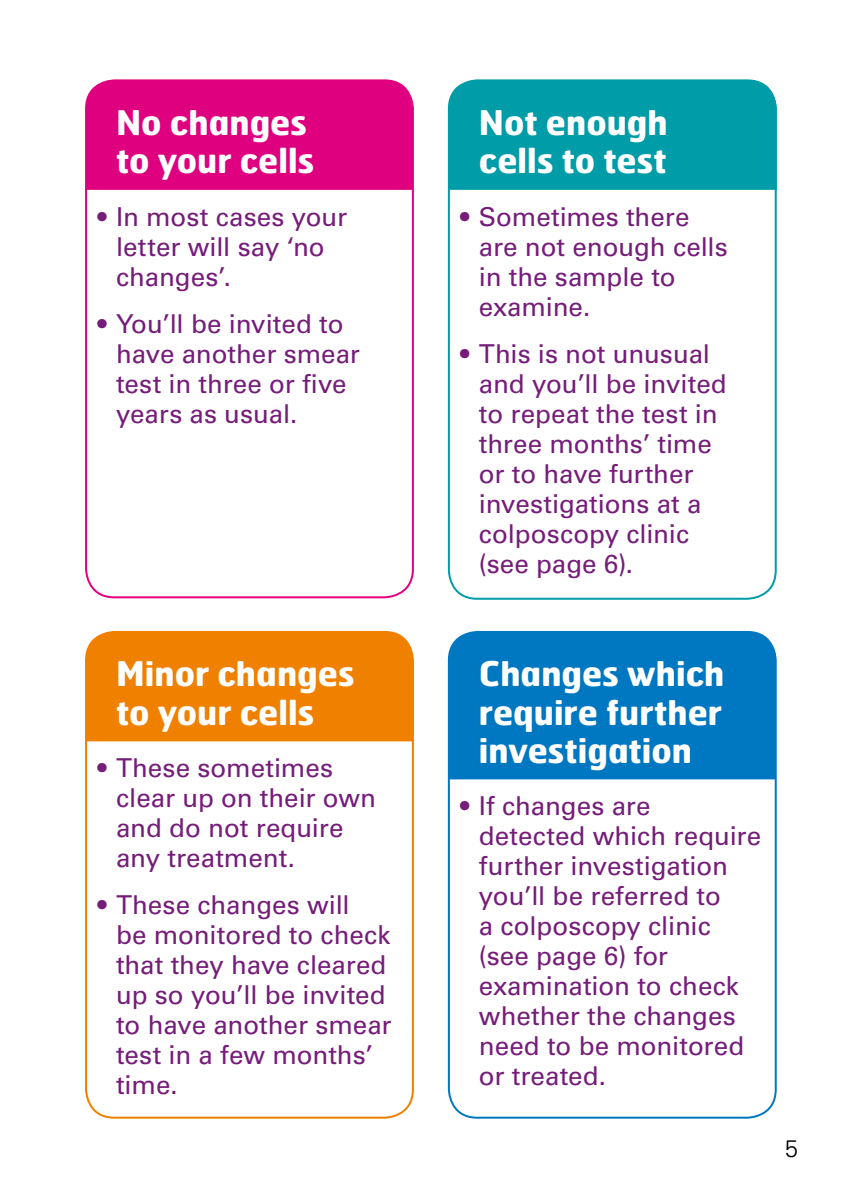
<style>
.page{position:relative;width:842px;height:1191px;background:#fff}
.page>*{position:absolute;margin:0;border:0;box-sizing:border-box;transform-origin:0 0}
.Results_head{font:700 34px/38px "Hermes";color:#fff}
.Results_body{font:26px/30px "Univers LT Std";letter-spacing:-.005em;color:#751d79}
.BODY{font:300 24px "Univers LT Std";color:#000}
</style>
<div class="page">
<div style="left:448px;top:79px;width:329px;height:521px;border:2px solid #009da9;border-radius:28px"></div>
<div style="left:449px;top:80px;width:328px;height:110px;background:#009da9"></div>
<div style="left:85px;top:79px;width:329px;height:519px;border:2px solid #e6007d;border-radius:28px"></div>
<div style="left:86px;top:80px;width:326px;height:110px;background:#de007e"></div>
<div style="left:85px;top:631px;width:329px;height:487px;border:2px solid #f08100;border-radius:28px"></div>
<div style="left:86px;top:632px;width:327px;height:109px;background:#f08100"></div>
<div style="left:448px;top:631px;width:329px;height:487px;border:2px solid #0078c1;border-radius:28px"></div>
<div style="left:449px;top:632px;width:327px;height:147px;background:#0078c1"></div>
<p class="Results_head" style="left:116px;top:102px;width:200px">No changes to your cells</p>
<p class="Results_body" style="left:116px;top:202px;width:233px;text-indent:-19px">• In most cases your letter will say ‘no changes’.</p>
<p class="Results_body" style="left:116px;top:309px;width:245px;text-indent:-19px">• You’ll be invited to have another smear test in three or five years as usual.</p>
<p class="Results_head" style="left:116px;top:654px;width:240px">Minor changes to your cells</p>
<p class="Results_body" style="left:116px;top:753px;width:262px;text-indent:-19px">• These sometimes clear up on their own and do not require any treatment.</p>
<p class="Results_body" style="left:116px;top:890px;width:277px;text-indent:-19px">• These changes will<br>be monitored to check that they have cleared up so you’ll be invited to have another smear test in a few months’ time.</p>
<p class="Results_head" style="left:479px;top:102px;width:191px">Not enough cells to test</p>
<p class="Results_body" style="left:479px;top:202px;width:250px;text-indent:-19px">• Sometimes there are not enough cells in the sample to examine.</p>
<p class="Results_body" style="left:479px;top:339px;width:249px;text-indent:-19px">• This is not unusual and you’ll be invited to repeat the test in three months’ time or to have further investigations at a colposcopy clinic (see page 6).</p>
<p class="Results_head" style="left:479px;top:654px;width:247px;text-align:justify">Changes which require further investigation</p>
<p class="Results_body" style="left:479px;top:791px;width:284px;text-indent:-19px">• If changes are detected which require further investigation you’ll be referred to<br>a colposcopy clinic (see page 6) for examination to check whether the changes need to be monitored or treated.</p>
<p class="BODY" style="left:785px;top:1134px;width:15px">5</p>
</div>
